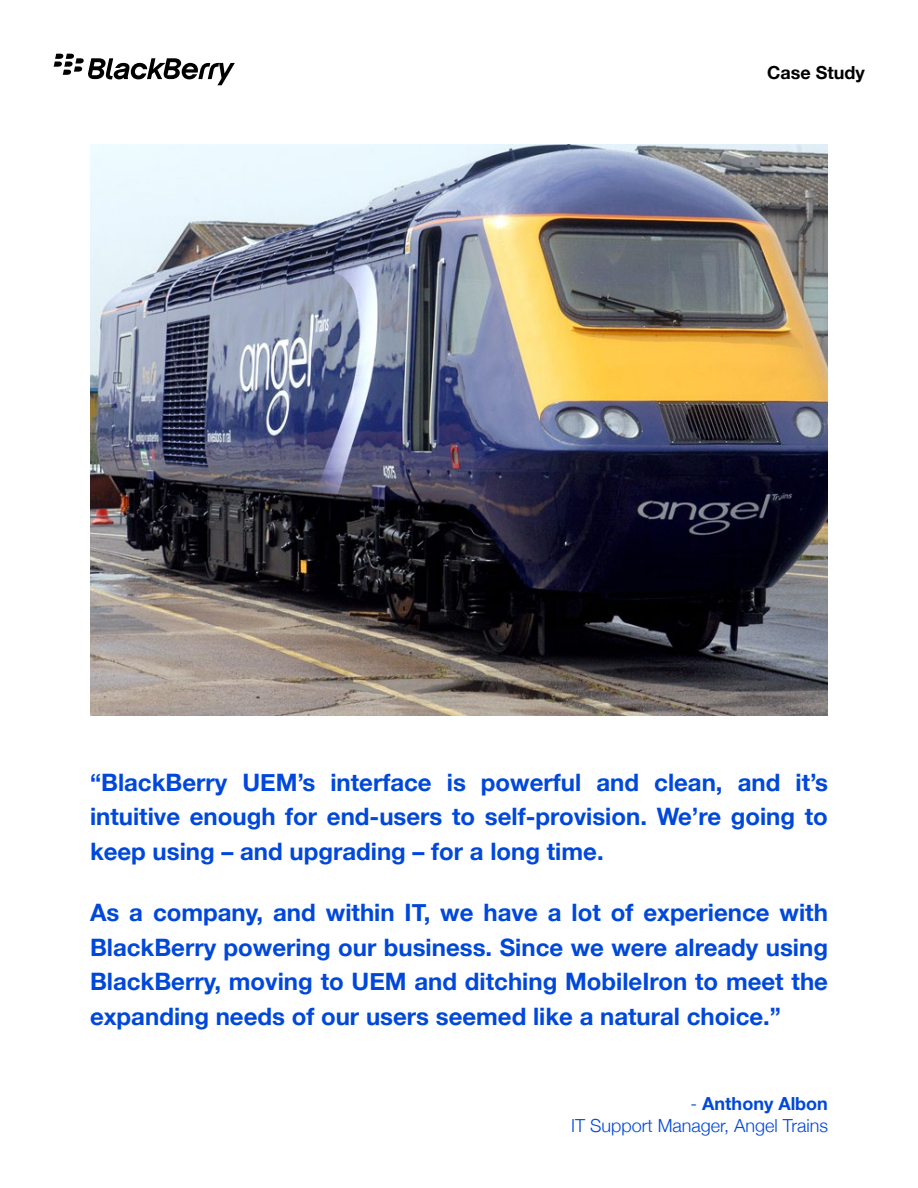
<style>
.page{position:relative;width:918px;height:1188px;background:#fff}
.page>*{position:absolute;margin:0;border:0;box-sizing:border-box;transform-origin:0 0}
.t1{font:700 24px/34.5px "Helvetica Neue";color:#0048db;text-align:justify}
.t2{font:300 18px/21.6px "Helvetica Neue";color:#0048db;text-align:right}
.t3{font:700 18px "Helvetica Neue";color:#000}
.s1{font-weight:700}
</style>
<div class="page">
<svg style="left:54px;top:54px;width:181px;height:31px"></svg>
<img style="left:90px;top:144px;width:738px;height:572px">
<p class="t3" style="left:767px;top:58px;width:99px">Case Study</p>
<p class="t1" style="left:90px;top:765px;width:739px">“BlackBerry UEM’s interface is powerful and clean, and it’s intuitive enough for end-users to self-provision. We’re going to keep using – and upgrading – for a long time.</p>
<p class="t1" style="left:90px;top:896px;width:740px">As a company, and within IT, we have a lot of experience with BlackBerry powering our business. Since we were already using BlackBerry, moving to UEM and ditching MobileIron to meet the expanding needs of our users seemed like a natural choice.”</p>
<p class="t2" style="left:571px;top:1092px;width:258px">- <span class="s1">Anthony Albon<br></span>IT Support Manager, Angel Trains</p>
</div>
